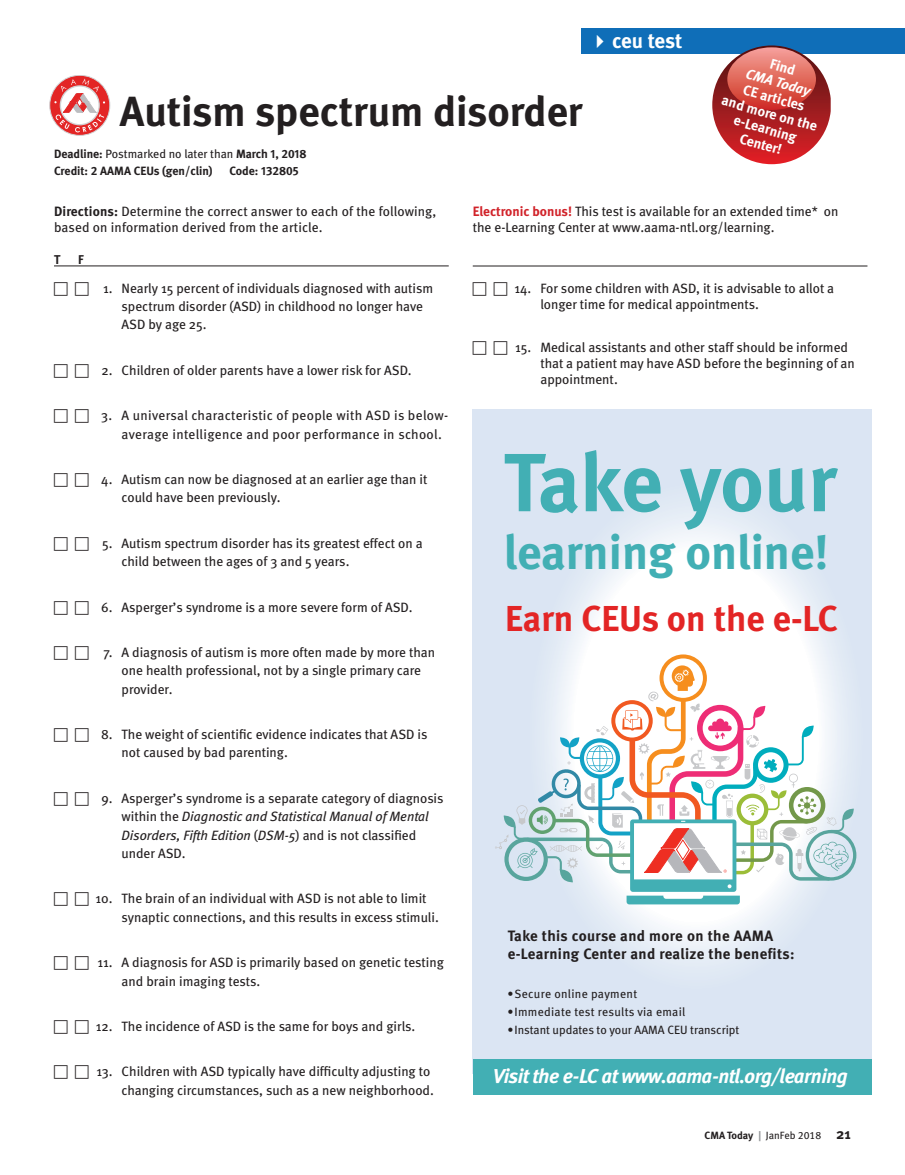
<style>
.page{position:relative;width:905px;height:1175px;background:#fff}
.page>*{position:absolute;margin:0;border:0;box-sizing:border-box;transform-origin:0 0}
.bullet_last{font:700 82.35px "Meta";letter-spacing:-.01em;color:#42afb4}
.bullet_last-2{font:700 48.15px "Meta";color:#42afb4}
.t1{font:700 42px "Meta";color:#231f20}
.bullet_last-3{font:700 36px "Meta";color:#e32525}
.t2{font:700 21px "Meta";letter-spacing:-.005em;color:#fff}
.bullet_last-4{font:italic 700 20.1px "Meta";letter-spacing:-.02em;color:#fff}
.bullet_last-5{font:700 15px/18px "Meta";letter-spacing:.025em;color:#231f20}
.t3{font:700 14.25px/16px "Meta";color:#fff;text-align:center}
.t4{font:13.5px/18.5px "Meta";color:#231f20}
.t5{font:13.5px/18.5px "Meta";letter-spacing:.025em;color:#231f20}
.t6{font:700 12.75px "Meta";color:#231f20}
.t7{font:700 12px/16.5px "Meta";color:#231f20}
.bullet_last-6{font:12px "Meta Book LF";letter-spacing:.02em;color:#231f20}
.bullet_last-7{font:12px "Meta Book LF";color:#231f20}
.t8{font:12px "Meta Bold Expert";color:#231f20}
.t9{font:10.5px "Meta Book LF";color:#231f20}
.s1{font-weight:400}
.s2{font-family:"Meta Bold Expert";font-weight:400}
.s3{font-family:"Meta";font-weight:700}
.s4{font-style:italic}
.s5{font-weight:700}
.s6{font-weight:700;color:#d1232a}
.s7{font-family:"Meta Bold LF"}
.s8{font-family:"Meta Bold LF";color:#939598}
.s9{font-family:"Meta";font-weight:700;font-size:15px}
</style>
<div class="page">
<div style="left:581px;top:28px;width:323px;height:26px;background:#0f6eb8"></div>
<svg style="left:50px;top:75px;width:60px;height:60px"></svg>
<div style="left:50px;top:75px;width:60px;height:61px;border:1px solid #d1d2d4;border-radius:50%"></div>
<svg style="left:54px;top:79px;width:51px;height:53px"></svg>
<svg style="left:712px;top:45px;width:118px;height:119px"></svg>
<hr style="left:54px;top:265px;width:394px;height:1px;background:#231f20">
<svg style="left:473px;top:409px;width:398px;height:650px"></svg>
<div style="left:473px;top:1059px;width:398px;height:35px;background:#42afb4"></div>
<svg style="left:494px;top:654px;width:362px;height:250px"></svg>
<hr style="left:472px;top:266px;width:395px;height:1px;background:#231f20">
<p class="t2" style="left:589px;top:27px;width:94px">✔ceu test</p>
<p class="t1" style="left:120px;top:85px;width:464px">Autism spectrum disorder</p>
<p class="t7" style="left:54px;top:145px;width:254px">Deadline: <span class="s1">Postmarked no later than</span> March <span class="s2">1</span>, <span class="s2">2018<br></span>Credit: <span class="s2">2</span> AAMA CEUs (gen/clin)</p>
<p class="t8" style="left:229px;top:163px;width:71px"><span class="s3">Code:</span> 132805</p>
<p class="t3" style="left:737px;top:45px;width:100px;rotate:16deg">Find<br><span class="s4">CMA Today<br></span>CE articles<br>and more on the e-Learning<br>Center!</p>
<p class="t4" style="left:54px;top:203px;width:384px;line-height:16.2px"><span class="s5">Directions:</span> Determine the correct answer to each of the following, based on information derived from the article.</p>
<p class="t6" style="left:54px;top:251px;width:8px">T</p>
<p class="t6" style="left:78px;top:251px;width:7px">F</p>
<p class="t4" style="left:122px;top:278px;width:313px;text-indent:-19px">1. Nearly 15 percent of individuals diagnosed with autism spectrum disorder (ASD) in childhood no longer have<br>ASD by age 25.</p>
<p class="t4" style="left:101px;top:360px;width:311px">2. Children of older parents have a lower risk for ASD.</p>
<p class="t5" style="left:122px;top:406px;width:328px;text-indent:-20px">3. A universal characteristic of people with ASD is below&shy;average intelligence and poor performance in school.</p>
<p class="t4" style="left:122px;top:470px;width:307px;text-indent:-20px">4. Autism can now be diagnosed at an earlier age than it could have been previously.</p>
<p class="t4" style="left:122px;top:533px;width:302px;text-indent:-19px">5. Autism spectrum disorder has its greatest effect on a child between the ages of 3 and 5 years.</p>
<p class="t4" style="left:101px;top:597px;width:313px">6. Asperger’s syndrome is a more severe form of ASD.</p>
<p class="t4" style="left:122px;top:642px;width:315px;text-indent:-18px">7. A diagnosis of autism is more often made by more than one health professional, not by a single primary care provider.</p>
<p class="t4" style="left:122px;top:724px;width:307px;text-indent:-20px">8. The weight of scientific evidence indicates that ASD is not caused by bad parenting.</p>
<p class="t4" style="left:122px;top:788px;width:323px;text-indent:-20px">9. Asperger’s syndrome is a separate category of diagnosis within the <span class="s4">Diagnostic and Statistical Manual of Mental Disorders, Fifth Edition</span> (<span class="s4">DSM-5</span>) and is not classified under ASD.</p>
<p class="t4" style="left:122px;top:889px;width:319px;text-indent:-26px">10. The brain of an individual with ASD is not able to limit synaptic connections, and this results in excess stimuli.</p>
<p class="t4" style="left:122px;top:952px;width:324px;text-indent:-24px">11. A diagnosis for ASD is primarily based on genetic testing and brain imaging tests.</p>
<p class="t4" style="left:96px;top:1016px;width:321px">12. The incidence of ASD is the same for boys and girls.</p>
<p class="t4" style="left:96px;top:1062px;width:339px;text-align:right">13. Children with ASD typically have difficulty adjusting to changing circumstances, such as a new neighborhood.</p>
<p class="t4" style="left:472px;top:203px;width:367px;line-height:16.2px"><span class="s6">Electronic bonus!</span> This test is available for an extended time* on the e-Learning Center at www.aama-ntl.org/learning.</p>
<p class="t4" style="left:540px;top:279px;width:295px;line-height:16.2px;text-indent:-26px">14. For some children with ASD, it is advisable to allot a longer time for medical appointments.</p>
<p class="t4" style="left:540px;top:339px;width:316px;line-height:16.2px;text-indent:-25px">15. Medical assistants and other staff should be informed that a patient may have ASD before the beginning of an appointment.</p>
<p class="bullet_last" style="left:504px;top:430px;width:334px">Take your</p>
<p class="bullet_last-2" style="left:504px;top:522px;width:326px">learning online!</p>
<p class="bullet_last-3" style="left:505px;top:595px;width:334px">Earn CEUs on the e-LC</p>
<p class="bullet_last-5" style="left:507px;top:926px;width:288px">Take this course and more on the AAMA e-Learning Center and realize the benefits:</p>
<p class="bullet_last-6" style="left:507px;top:986px;width:131px">•Secure online payment</p>
<p class="bullet_last-6" style="left:507px;top:1004px;width:179px">•Immediate test results via email</p>
<p class="bullet_last-7" style="left:507px;top:1022px;width:233px">•Instant updates to your AAMA CEU transcript</p>
<p class="bullet_last-4" style="left:493px;top:1063px;width:356px">Visit the e-LC at www.aama-ntl.org/learning</p>
<p class="t9" style="left:704px;top:1128px;width:148px"><span class="s7">CMA Today</span> <span class="s8">|</span> JanFeb 2018 <span class="s9">21</span></p>
</div>
